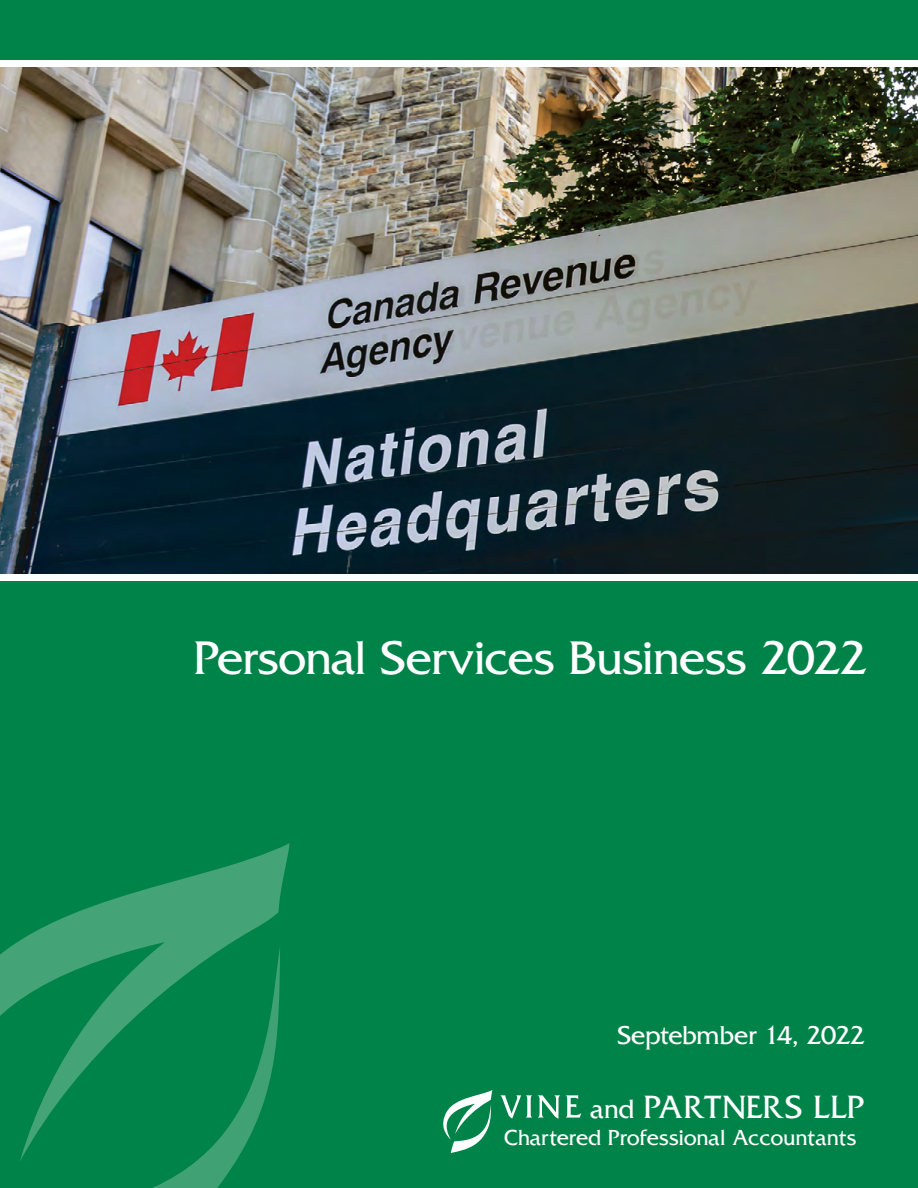
<style>
.page{position:relative;width:918px;height:1188px;background:#fff}
.page>*{position:absolute;margin:0;border:0;box-sizing:border-box;transform-origin:0 0}
.t1{font:49.5px "Friz Quadrata Std";letter-spacing:-.01em;color:#fff}
.t2{font:29.4px "Friz Quadrata Font";letter-spacing:-.035em;color:#fff}
.t3{font:27px "Friz Quadrata Std";letter-spacing:-.01em;color:#fff}
.t4{font:19.95px "Friz Quadrata Font";letter-spacing:-.02em;color:#fff}
.s1{font-size:24.15px}
</style>
<div class="page">
<img style="left:0;top:67px;width:918px;height:507px">
<div style="left:0;top:578px;width:918px;height:610px;background:#008348"></div>
<svg style="left:500px;top:1095px;width:32px;height:24px"></svg>
<svg style="left:538px;top:1095px;width:22px;height:24px"></svg>
<svg style="left:566px;top:1095px;width:15px;height:23px"></svg>
<svg style="left:443px;top:1090px;width:49px;height:63px"></svg>
<svg style="left:13px;top:843px;width:277px;height:102px"></svg>
<svg style="left:0;top:945px;width:280px;height:243px"></svg>
<div style="left:0;top:0;width:918px;height:60px;background:#008348"></div>
<div style="left:0;top:575px;width:918px;height:6px;background:#fff"></div>
<h1 class="t1" style="left:193px;top:630px;width:676px">Personal Services Business 2022</h1>
<h3 class="t3" style="left:617px;top:1020px;width:249px">Septebmber 14, 2022</h3>
<h2 class="t2" style="left:590px;top:1088px;width:276px"><span class="s1">and</span> PARTNERS LLP</h2>
<p class="t4" style="left:504px;top:1125px;width:354px">Chartered Professional Accountants</p>
</div>
